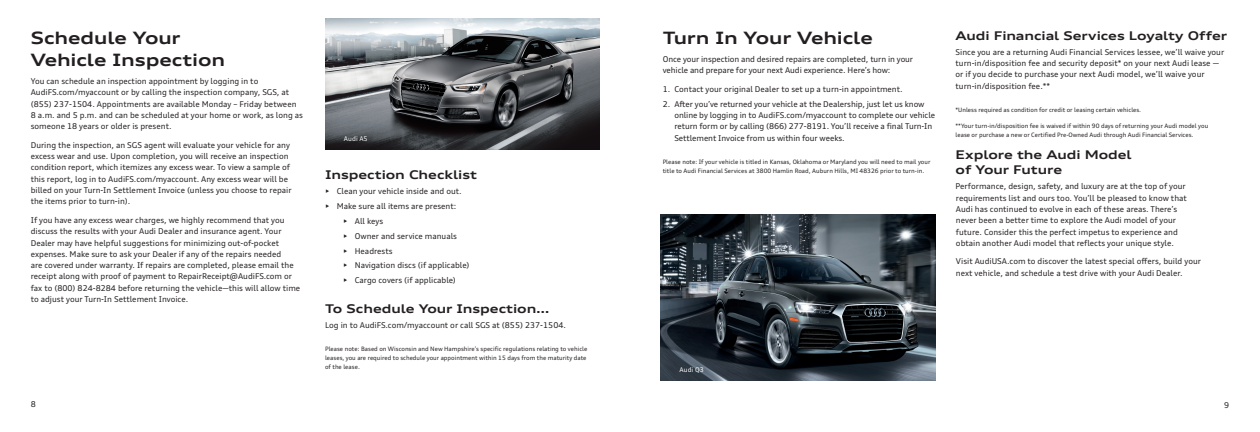
<style>
.page{position:relative;width:1260px;height:432px;background:#fff}
.page>*{position:absolute;margin:0;border:0;box-sizing:border-box;transform-origin:0 0}
.t1{font:700 expanded 17px/22px "Audi Type";letter-spacing:-.01em;color:#231f20}
.t2{font:700 expanded 12px/15px "Audi Type";letter-spacing:-.005em;color:#231f20}
.t3{font:8px/11.3px "Audi Type";color:#231f20}
.t4{font:6.5px "Audi Type";color:#fff}
.t5{font:6px/9px "Audi Type";color:#231f20}
</style>
<div class="page">
<img style="left:325px;top:19px;width:274px;height:131px">
<img style="left:661px;top:214px;width:275px;height:167px">
<h1 class="t1" style="left:31px;top:26px;width:196px">Schedule Your<br>Vehicle Inspection</h1>
<p class="t3" style="left:31px;top:76px;width:274px">You can schedule an inspection appointment by logging in to AudiFS.com/myaccount or by calling the inspection company, SGS, at (855) 237-1504. Appointments are available Monday – Friday between 8 a.m. and 5 p.m. and can be scheduled at your home or work, as long as someone 18 years or older is present.</p>
<p class="t3" style="left:31px;top:139px;width:262px">During the inspection, an SGS agent will evaluate your vehicle for any excess wear and use. Upon completion, you will receive an inspection condition report, which itemizes any excess wear. To view a sample of this report, log in to AudiFS.com/myaccount. Any excess wear will be billed on your Turn-In Settlement Invoice (unless you choose to repair the items prior to turn-in).</p>
<p class="t3" style="left:31px;top:214px;width:271px">If you have any excess wear charges, we highly recommend that you discuss the results with your Audi Dealer and insurance agent. Your Dealer may have helpful suggestions for minimizing out-of-pocket expenses. Make sure to ask your Dealer if any of the repairs needed<br>are covered under warranty. If repairs are completed, please email the receipt along with proof of payment to RepairReceipt@AudiFS.com or fax to (800) 824-8284 before returning the vehicle—this will allow time to adjust your Turn-In Settlement Invoice.</p>
<p class="t4" style="left:344px;top:134px;width:25px">Audi A5</p>
<h2 class="t2" style="left:325px;top:167px;width:153px">Inspection Checklist</h2>
<p class="t3" style="left:325px;top:185px;width:138px">• Clean your vehicle inside and out.</p>
<p class="t3" style="left:325px;top:200px;width:133px">• Make sure all items are present:</p>
<p class="t3" style="left:343px;top:215px;width:42px">• All keys</p>
<p class="t3" style="left:343px;top:230px;width:116px">• Owner and service manuals</p>
<p class="t3" style="left:343px;top:245px;width:51px">• Headrests</p>
<p class="t3" style="left:343px;top:260px;width:128px">• Navigation discs (if applicable)</p>
<p class="t3" style="left:343px;top:275px;width:114px">• Cargo covers (if applicable)</p>
<h2 class="t2" style="left:325px;top:301px;width:226px">To Schedule Your Inspection…</h2>
<p class="t3" style="left:325px;top:319px;width:242px">Log in to AudiFS.com/myaccount or call SGS at (855) 237-1504.</p>
<p class="t5" style="left:325px;top:344px;width:264px">Please note: Based on Wisconsin and New Hampshire’s specific regulations relating to vehicle leases, you are required to schedule your appointment within 15 days from the maturity date of the lease.</p>
<h1 class="t1" style="left:663px;top:26px;width:212px">Turn In Your Vehicle</h1>
<p class="t3" style="left:663px;top:54px;width:252px">Once your inspection and desired repairs are completed, turn in your vehicle and prepare for your next Audi experience. Here’s how:</p>
<p class="t3" style="left:663px;top:83px;width:241px">1. Contact your original Dealer to set up a turn-in appointment.</p>
<p class="t3" style="left:674px;top:98px;width:262px;text-indent:-12px">2. After you’ve returned your vehicle at the Dealership, just let us know online by logging in to AudiFS.com/myaccount to complete our vehicle return form or by calling (866) 277-8191. You’ll receive a final Turn-In Settlement Invoice from us within four weeks.</p>
<p class="t5" style="left:663px;top:157px;width:269px">Please note: If your vehicle is titled in Kansas, Oklahoma or Maryland you will need to mail your title to Audi Financial Services at 3800 Hamlin Road, Auburn Hills, MI 48326 prior to turn-in.</p>
<h2 class="t2" style="left:956px;top:28px;width:273px">Audi Financial Services Loyalty Offer</h2>
<p class="t3" style="left:956px;top:46px;width:270px">Since you are a returning Audi Financial Services lessee, we’ll waive your turn-in/disposition fee and security deposit* on your next Audi lease — or if you decide to purchase your next Audi model, we’ll waive your turn-in/disposition fee.**</p>
<p class="t5" style="left:956px;top:105px;width:187px">*Unless required as condition for credit or leasing certain vehicles.</p>
<p class="t5" style="left:956px;top:122px;width:254px">**Your turn-in/disposition fee is waived if within 90 days of returning your Audi model you lease or purchase a new or Certified Pre-Owned Audi through Audi Financial Services.</p>
<h2 class="t2" style="left:956px;top:147px;width:178px">Explore the Audi Model of Your Future</h2>
<p class="t3" style="left:956px;top:181px;width:233px">Performance, design, safety, and luxury are at the top of your requirements list and ours too. You’ll be pleased to know that Audi has continued to evolve in each of these areas. There’s never been a better time to explore the Audi model of your future. Consider this the perfect impetus to experience and obtain another Audi model that reflects your unique style.</p>
<p class="t3" style="left:956px;top:256px;width:247px">Visit AudiUSA.com to discover the latest special offers, build your next vehicle, and schedule a test drive with your Audi Dealer.</p>
<p class="t4" style="left:680px;top:366px;width:26px">Audi Q3</p>
<p class="t3" style="left:31px;top:399px;width:7px">8</p>
<p class="t3" style="left:1224px;top:399px;width:7px">9</p>
</div>
